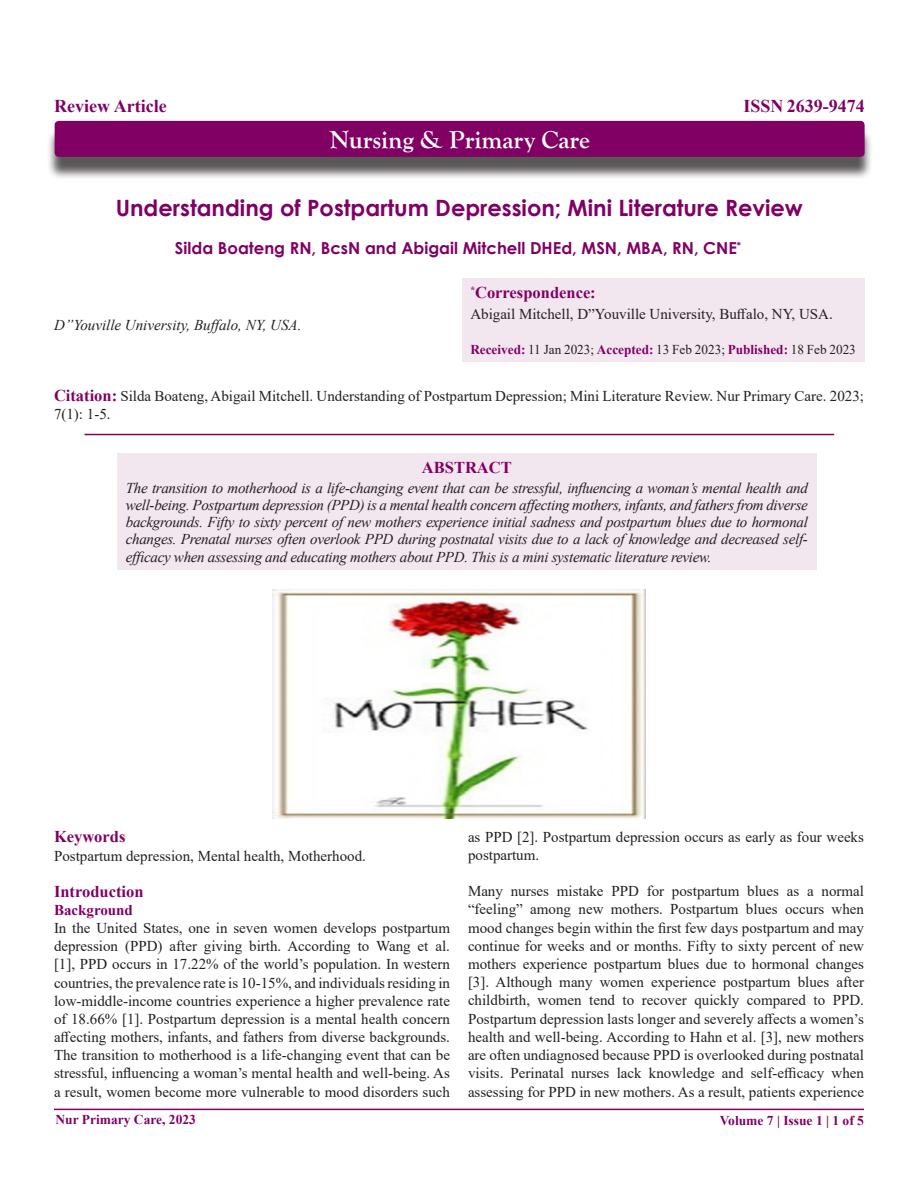
<style>
.page{position:relative;width:918px;height:1188px;background:#fff}
.page>*{position:absolute;margin:0;border:0;box-sizing:border-box;transform-origin:0 0}
.t1{font:700 25.5px "Goudy Old Style T";color:#fff}
.t2{font:700 22.5px "Century Gothic";color:#800064}
.t3{font:700 18px "Times New Roman";color:#800064}
.t4{font:700 16.5px "Century Gothic";color:#800064}
.Heading{font:700 16.5px "Times New Roman";color:#800064}
.Heading-2{font:15px/18.1px "Times New Roman";color:#231f20}
.t5{font:italic 15px/17.2px "Times New Roman";letter-spacing:-.02em;color:#231f20;text-align:justify}
.t6{font:italic 15px "Times New Roman";color:#231f20}
.Heading-3{font:700 15px "Times New Roman";color:#800064}
.t7{font:13.5px "Times New Roman";color:#231f20}
.t8{font:700 13.5px "Times New Roman";color:#800064}
.s1{font-weight:700;color:#800064}
.s2{font-weight:700;font-size:16.5px;color:#800064}
</style>
<div class="page">
<hr style="left:54px;top:1109px;width:810px;height:1px;background:#800064">
<div style="left:46px;top:128px;width:827px;height:52px;background:#231f20;opacity:.75"></div>
<div style="left:55px;top:121px;width:810px;height:36px;background:#800064;border-radius:4px"></div>
<hr style="left:85px;top:434px;width:749px;height:1px;background:#800064">
<div style="left:117px;top:454px;width:699px;height:116px;background:#f2e6ef"></div>
<div style="left:462px;top:279px;width:402px;height:83px;background:#f2e6ef"></div>
<img style="left:273px;top:590px;width:373px;height:228px">
<p class="t3" style="left:54px;top:93px;width:114px">Review Article</p>
<p class="t3" style="left:743px;top:93px;width:123px">ISSN 2639-9474</p>
<p class="t1" style="left:330px;top:126px;width:261px">Nursing &amp; Primary Care</p>
<p class="t2" style="left:116px;top:191px;width:689px">Understanding of Postpartum Depression; Mini Literature Review</p>
<p class="t4" style="left:175px;top:236px;width:568px">Silda Boateng RN, BcsN and Abigail Mitchell DHEd, MSN, MBA, RN, CNE<sup>*</sup></p>
<p class="t6" style="left:54px;top:315px;width:249px">D”Youville University, Buffalo, NY, USA.</p>
<p class="Heading" style="left:470px;top:281px;width:127px"><sup>*</sup>Correspondence:</p>
<p class="Heading-2" style="left:470px;top:305px;width:364px">Abigail Mitchell, D”Youville University, Buffalo, NY, USA.</p>
<p class="t7" style="left:470px;top:340px;width:387px"><span class="s1">Received:</span> 11 Jan 2023; <span class="s1">Accepted:</span> 13 Feb 2023; <span class="s1">Published:</span> 18 Feb 2023</p>
<p class="Heading-2" style="left:54px;top:386px;width:812px"><span class="s2">Citation:</span> Silda Boateng, Abigail Mitchell. Understanding of Postpartum Depression; Mini Literature Review. Nur Primary Care. 2023;<br>7(1): 1-5.</p>
<p class="Heading" style="left:422px;top:456px;width:91px">ABSTRACT</p>
<p class="t5" style="left:126px;top:479px;width:684px">The transition to motherhood is a life-changing event that can be stressful, influencing a woman’s mental health and well-being. Postpartum depression (PPD) is a mental health concern affecting mothers, infants, and fathers from diverse backgrounds. Fifty to sixty percent of new mothers experience initial sadness and postpartum blues due to hormonal changes. Prenatal nurses often overlook PPD during postnatal visits due to a lack of knowledge and decreased self&shy;efficacy when assessing and educating mothers about PPD. This is a mini systematic literature review.</p>
<p class="Heading" style="left:54px;top:825px;width:73px">Keywords</p>
<p class="Heading-2" style="left:54px;top:846px;width:314px">Postpartum depression, Mental health, Motherhood.</p>
<p class="Heading" style="left:54px;top:879px;width:91px">Introduction</p>
<p class="Heading-3" style="left:54px;top:899px;width:80px">Background</p>
<p class="Heading-2" style="left:54px;top:919px;width:398px;text-align:justify">In the United States, one in seven women develops postpartum depression (PPD) after giving birth. According to Wang et al. [1], PPD occurs in 17.22% of the world’s population. In western countries, the prevalence rate is 10-15%, and individuals residing in low-middle-income countries experience a higher prevalence rate of 18.66% [1]. Postpartum depression is a mental health concern affecting mothers, infants, and fathers from diverse backgrounds.<br>The transition to motherhood is a life-changing event that can be stressful, influencing a woman’s mental health and well-being. As a result, women become more vulnerable to mood disorders such</p>
<p class="Heading-2" style="left:468px;top:827px;width:397px">as PPD [2]. Postpartum depression occurs as early as four weeks postpartum.</p>
<p class="Heading-2" style="left:468px;top:882px;width:398px;text-align:justify">Many nurses mistake PPD for postpartum blues as a normal “feeling” among new mothers. Postpartum blues occurs when mood changes begin within the first few days postpartum and may continue for weeks and or months. Fifty to sixty percent of new mothers experience postpartum blues due to hormonal changes [3]. Although many women experience postpartum blues after childbirth, women tend to recover quickly compared to PPD.<br>Postpartum depression lasts longer and severely affects a women’s health and well-being. According to Hahn et al. [3], new mothers are often undiagnosed because PPD is overlooked during postnatal visits. Perinatal nurses lack knowledge and self-efficacy when assessing for PPD in new mothers. As a result, patients experience</p>
<p class="t8" style="left:55px;top:1110px;width:142px">Nur Primary Care, 2023</p>
<p class="t8" style="left:720px;top:1111px;width:146px">Volume 7 | Issue 1 | 1 of 5</p>
</div>
